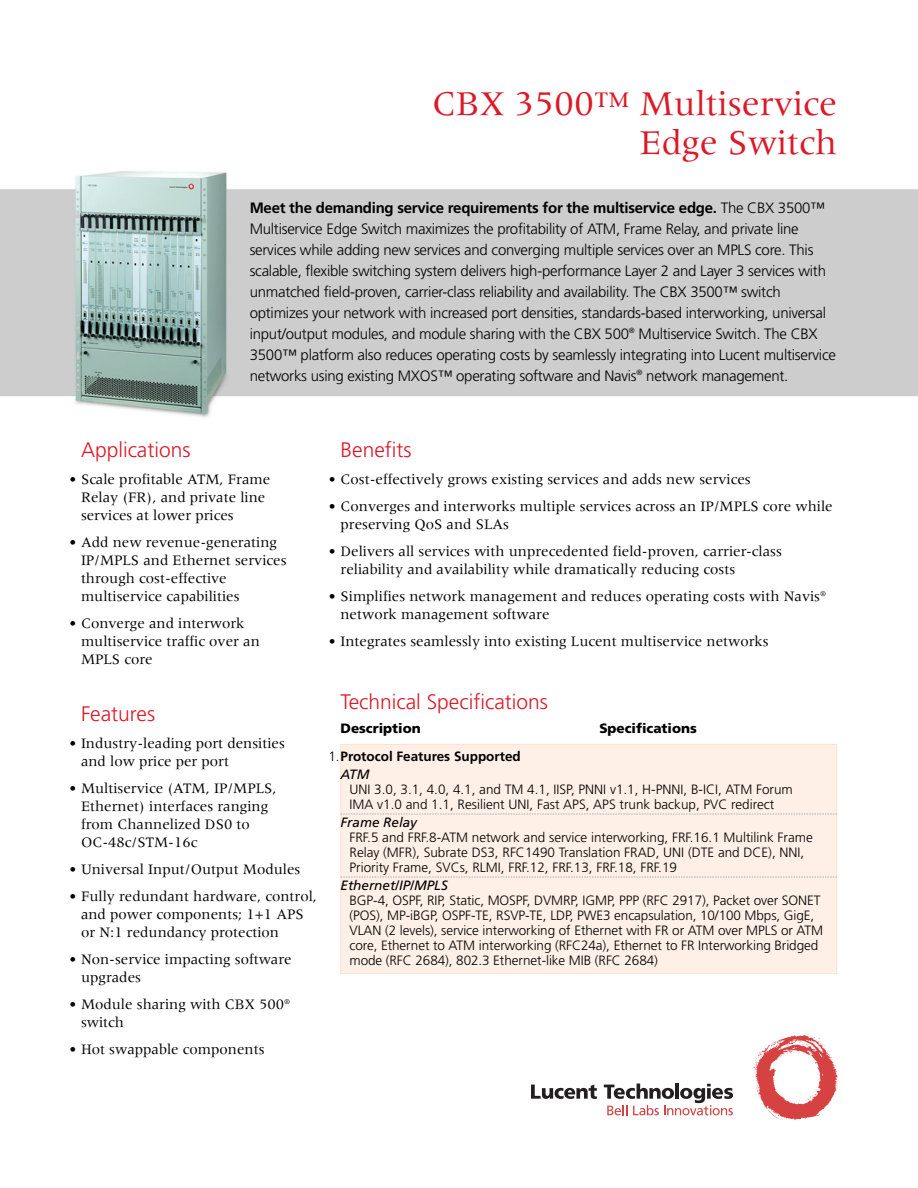
<style>
.page{position:relative;width:918px;height:1188px;background:#fff}
.page>*{position:absolute;margin:0;border:0;box-sizing:border-box;transform-origin:0 0}
.t1{font:36px/39px "Meridien";color:#dc1927;text-align:right}
.t2{font:300 21px "Frutiger";color:#dc1927}
.t3{font:15px/18px "Meridien";color:#000}
.t4{font:300 15px/21px "Frutiger";letter-spacing:-.015em;color:#000}
.t5{font:300 13.5px/15px "Frutiger";letter-spacing:-.005em;color:#000}
.t6{font:700 13.5px/18px "Frutiger";color:#000}
.t7{font:italic 13.5px "Frutiger";color:#000}
.t8{font:900 13.5px "Frutiger";color:#000}
.s1{font-weight:700}
.s2{font-weight:300}
.s3{font-weight:400;font-style:italic}
</style>
<div class="page">
<div style="left:341px;top:744px;width:496px;height:230px;background:#fef0e6"></div>
<div style="left:341px;top:744px;width:496px;height:230px;border:1px solid #fde2cc"></div>
<img style="left:0;top:171px;width:918px;height:247px">
<svg style="left:753px;top:1035px;width:85px;height:85px"></svg>
<svg style="left:531px;top:1085px;width:66px;height:14px"></svg>
<svg style="left:604px;top:1084px;width:129px;height:31px"></svg>
<svg style="left:340px;top:814px;width:497px;height:1px"></svg>
<svg style="left:340px;top:877px;width:497px;height:1px"></svg>
<h1 class="t1" style="left:432px;top:87px;width:406px">CBX 3500™ Multiservice<br>Edge Switch</h1>
<p class="t4" style="left:250px;top:198px;width:588px"><span class="s1">Meet the demanding service requirements for the multiservice edge.</span> The CBX 3500™ Multiservice Edge Switch maximizes the profitability of ATM, Frame Relay, and private line services while adding new services and converging multiple services over an MPLS core. This scalable, flexible switching system delivers high-performance Layer 2 and Layer 3 services with unmatched field-proven, carrier-class reliability and availability. The CBX 3500™ switch optimizes your network with increased port densities, standards-based interworking, universal input/output modules, and module sharing with the CBX 500<sup>®</sup> Multiservice Switch. The CBX 3500™ platform also reduces operating costs by seamlessly integrating into Lucent multiservice networks using existing MXOS™ operating software and Navis<sup>®</sup> network management.</p>
<h2 class="t2" style="left:81px;top:441px;width:111px">Applications</h2>
<p class="t3" style="left:81px;top:471px;width:191px;text-indent:-12px">• Scale profitable ATM, Frame<br>Relay (FR), and private line services at lower prices</p>
<p class="t3" style="left:81px;top:534px;width:207px;text-indent:-12px">• Add new revenue-generating<br>IP/MPLS and Ethernet services through cost-effective multiservice capabilities</p>
<p class="t3" style="left:81px;top:615px;width:180px;text-indent:-12px">• Converge and interwork multiservice traffic over an<br>MPLS core</p>
<h2 class="t2" style="left:81px;top:705px;width:76px">Features</h2>
<p class="t3" style="left:81px;top:735px;width:205px;text-indent:-12px">• Industry-leading port densities and low price per port</p>
<p class="t3" style="left:81px;top:780px;width:197px;text-indent:-12px">• Multiservice (ATM, IP/MPLS,<br>Ethernet) interfaces ranging from Channelized DS0 to<br>OC-48c/STM-16c</p>
<p class="t3" style="left:69px;top:861px;width:233px">• Universal Input/Output Modules</p>
<p class="t3" style="left:81px;top:888px;width:238px;text-indent:-12px">• Fully redundant hardware, control, and power components; 1+1 APS or N:1 redundancy protection</p>
<p class="t3" style="left:81px;top:951px;width:212px;text-indent:-12px">• Non-service impacting software upgrades</p>
<p class="t3" style="left:81px;top:996px;width:211px;text-indent:-12px">• Module sharing with CBX 500<sup>® </sup>switch</p>
<p class="t3" style="left:69px;top:1041px;width:197px">• Hot swappable components</p>
<h2 class="t2" style="left:340px;top:441px;width:73px">Benefits</h2>
<p class="t3" style="left:328px;top:471px;width:424px">• Cost-effectively grows existing services and adds new services</p>
<p class="t3" style="left:340px;top:498px;width:494px;text-indent:-12px">• Converges and interworks multiple services across an IP/MPLS core while preserving QoS and SLAs</p>
<p class="t3" style="left:340px;top:543px;width:443px;text-indent:-12px">• Delivers all services with unprecedented field-proven, carrier-class reliability and availability while dramatically reducing costs</p>
<p class="t3" style="left:340px;top:588px;width:487px;text-indent:-12px">• Simplifies network management and reduces operating costs with Navis<sup>® </sup>network management software</p>
<p class="t3" style="left:328px;top:633px;width:442px">• Integrates seamlessly into existing Lucent multiservice networks</p>
<h2 class="t2" style="left:340px;top:693px;width:209px">Technical Specifications</h2>
<p class="t8" style="left:340px;top:723px;width:82px">Description</p>
<p class="t8" style="left:599px;top:723px;width:99px">Specifications</p>
<p class="t6" style="left:340px;top:749px;width:182px;text-indent:-12px"><span class="s2">1.</span>Protocol Features Supported<br><span class="s3">ATM</span></p>
<p class="t5" style="left:350px;top:783px;width:445px">UNI 3.0, 3.1, 4.0, 4.1, and TM 4.1, IISP, PNNI v1.1, H-PNNI, B-ICI, ATM Forum<br>IMA v1.0 and 1.1, Resilient UNI, Fast APS, APS trunk backup, PVC redirect</p>
<p class="t7" style="left:340px;top:817px;width:78px">Frame Relay</p>
<p class="t5" style="left:350px;top:831px;width:465px">FRF.5 and FRF.8-ATM network and service interworking, FRF.16.1 Multilink Frame<br>Relay (MFR), Subrate DS3, RFC1490 Translation FRAD, UNI (DTE and DCE), NNI,<br>Priority Frame, SVCs, RLMI, FRF.12, FRF.13, FRF.18, FRF.19</p>
<p class="t7" style="left:340px;top:880px;width:109px">Ethernet/IP/MPLS</p>
<p class="t5" style="left:350px;top:894px;width:475px">BGP-4, OSPF, RIP, Static, MOSPF, DVMRP, IGMP, PPP (RFC 2917), Packet over SONET (POS), MP-iBGP, OSPF-TE, RSVP-TE, LDP, PWE3 encapsulation, 10/100 Mbps, GigE, VLAN (2 levels), service interworking of Ethernet with FR or ATM over MPLS or ATM core, Ethernet to ATM interworking (RFC24a), Ethernet to FR Interworking Bridged mode (RFC 2684), 802.3 Ethernet-like MIB (RFC 2684)</p>
</div>
